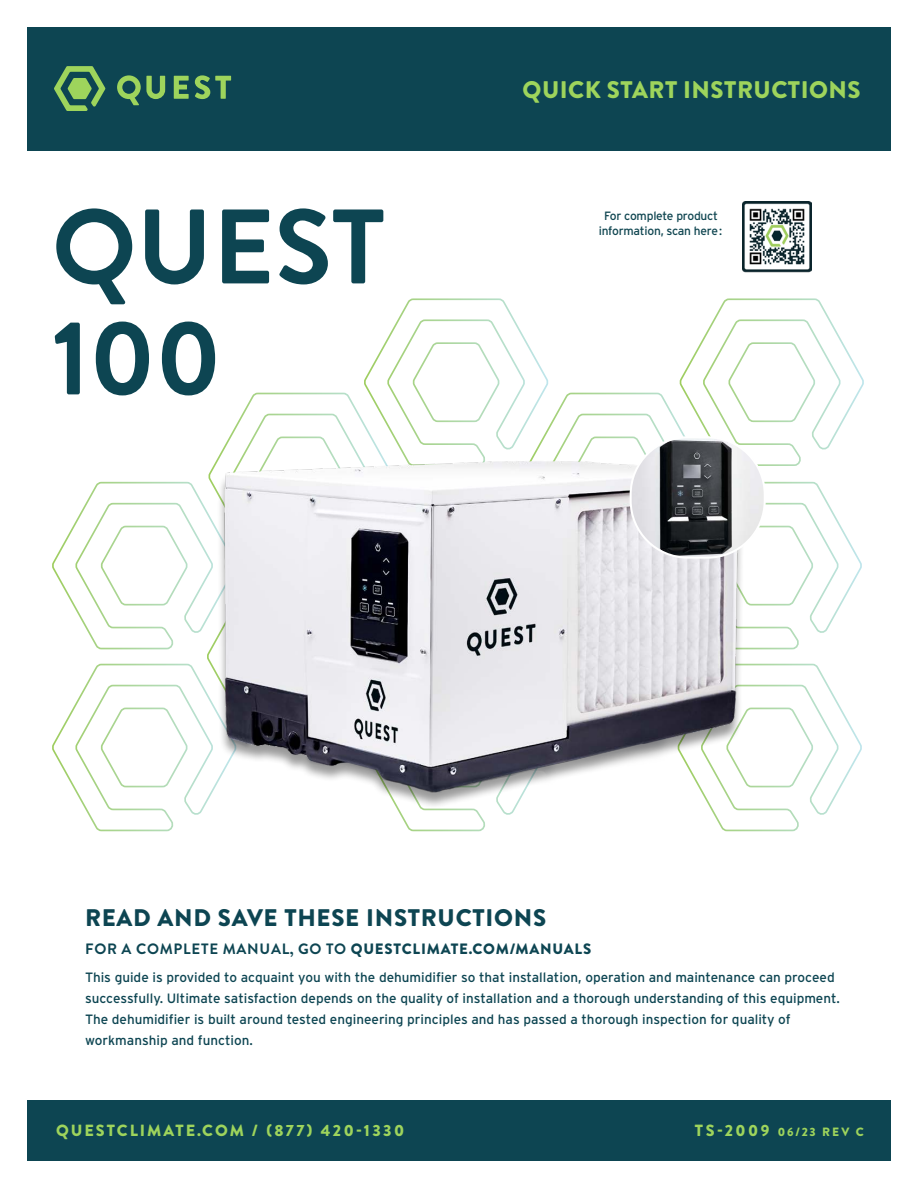
<style>
.page{position:relative;width:918px;height:1188px;background:#fff}
.page>*{position:absolute;margin:0;border:0;box-sizing:border-box;transform-origin:0 0}
.t1{font:700 105.6px/111px "Brandon Grotesque";color:#0d4552}
.t2{font:900 24px "Brandon Grotesque";letter-spacing:.03em;color:#0d4552}
.t3{font:900 24px "Brandon Grotesque";letter-spacing:.02em;color:#9ed45c}
.t4{font:900 16.2px "Brandon Grotesque";letter-spacing:.12em;color:#9ed45c}
.t5{font:900 15px "Brandon Grotesque";letter-spacing:.05em;color:#0d4552}
.t6{font:13.5px/21px "Interstate";color:#0d4552}
.t7{font:12px/15px "Interstate";letter-spacing:-.02em;color:#104651;text-align:center}
.t8{font:900 12px "Brandon Grotesque";letter-spacing:.16em;color:#9ed45c}
.s1{font-weight:700}
.s2{font-size:16.2px}
</style>
<div class="page">
<div style="left:27px;top:27px;width:864px;height:123px;background:#0d4552"></div>
<div style="left:27px;top:1101px;width:864px;height:60px;background:#0d4552"></div>
<svg style="left:54px;top:66px;width:51px;height:45px"></svg>
<svg style="left:117px;top:75px;width:48px;height:30px"></svg>
<svg style="left:174px;top:76px;width:15px;height:23px"></svg>
<svg style="left:195px;top:75px;width:36px;height:24px"></svg>
<svg style="left:52px;top:298px;width:812px;height:534px"></svg>
<div style="left:216px;top:463px;width:530px;height:346px;background:#000;opacity:.4"></div>
<img style="left:79px;top:436px;width:671px;height:359px">
<img style="left:631px;top:437px;width:134px;height:121px">
<div style="left:630px;top:436px;width:136px;height:123px;border:2px solid #fff;border-radius:57px"></div>
<img style="left:743px;top:202px;width:69px;height:71px">
<h1 class="t1" style="left:52px;top:193px;width:334px">QUEST<br>100</h1>
<h2 class="t3" style="left:523px;top:73px;width:340px">QUICK START INSTRUCTIONS</h2>
<p class="t7" style="left:599px;top:209px;width:125px">For complete product information, scan here:</p>
<h2 class="t2" style="left:85px;top:901px;width:463px">READ AND SAVE THESE INSTRUCTIONS</h2>
<p class="t5" style="left:85px;top:938px;width:508px"><span class="s1">FOR A COMPLETE MANUAL, GO TO</span> QUESTCLIMATE.COM/MANUALS</p>
<p class="t6" style="left:85px;top:966px;width:756px">This guide is provided to acquaint you with the dehumidifier so that installation, operation and maintenance can proceed successfully. Ultimate satisfaction depends on the quality of installation and a thorough understanding of this equipment.<br>The dehumidifier is built around tested engineering principles and has passed a thorough inspection for quality of workmanship and function.</p>
<p class="t4" style="left:56px;top:1119px;width:350px">QUESTCLIMATE.COM / (877) 420-1330</p>
<p class="t8" style="left:695px;top:1123px;width:171px"><span class="s2">TS-2009</span> 06/23 REV C</p>
</div>
